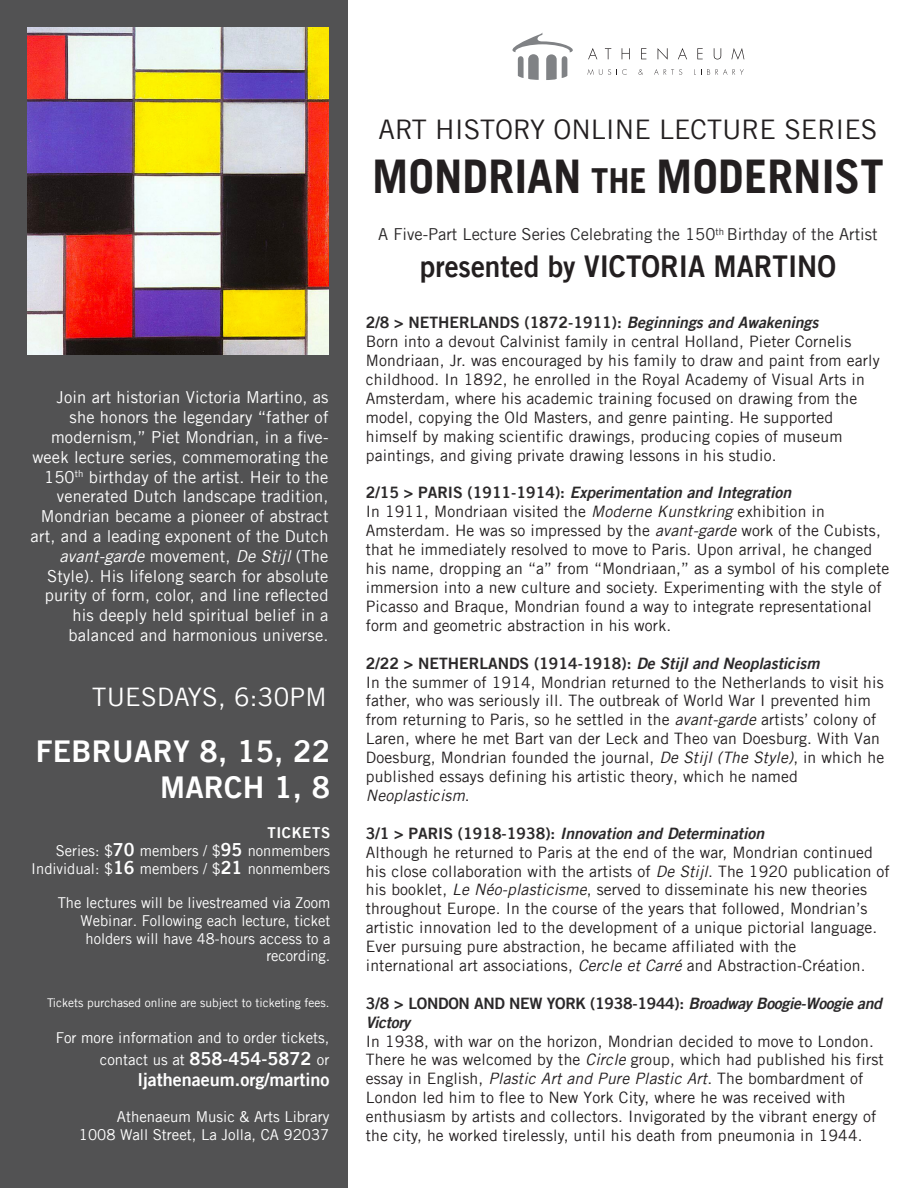
<style>
.page{position:relative;width:918px;height:1188px;background:#fff}
.page>*{position:absolute;margin:0;border:0;box-sizing:border-box;transform-origin:0 0}
.Paragraph_Style_1{font:700 46.5px "Trade Gothic LT";color:#231f20}
.Paragraph_Style_1-2{font:30px "Trade Gothic LT Bold Two";color:#231f20;scale:.93 1}
.t1{font:30px/36px "Trade Gothic LT Bold Two";letter-spacing:.01em;color:#fff;text-align:right}
.Paragraph_Style_1-3{font:27px "Trade Gothic LT";color:#231f20}
.t2{font:25.5px "Trade Gothic LT";letter-spacing:.01em;color:#fff}
.t3{font:18px "Trade Gothic LT Bold Two";color:#fff}
.Paragraph_Style_1-4{font:16.5px/19.8px "Trade Gothic LT";letter-spacing:.01em;color:#fff;text-align:right}
.Paragraph_Style_1-5{font:16.5px "Trade Gothic LT";color:#2b292a}
.Paragraph_Style_1-6{font:15.75px/18.9px "Trade Gothic LT";letter-spacing:.01em;color:#231f20}
.t4{font:15px/17.7px "Trade Gothic LT";color:#fff;text-align:right}
.t5{font:12px "Trade Gothic LT";color:#fff}
.s1{font-style:italic}
.s2{font-family:"Trade Gothic LT Bold Two"}
.s3{font-family:"Trade Gothic LT Bold Two";font-size:18px}
.s4{font-size:34.5px}
.s5{font-family:"Trade Gothic LT Bold Two";color:#2b292a}
.s6{font-family:"Trade Gothic LT Bold Two";font-style:italic;color:#2b292a}
</style>
<div class="page">
<div style="left:0;top:0;width:348px;height:1188px;background:#525253"></div>
<svg style="left:512px;top:32px;width:61px;height:48px"></svg>
<svg style="left:588px;top:48px;width:9px;height:11px"></svg>
<svg style="left:605px;top:48px;width:6px;height:11px"></svg>
<svg style="left:622px;top:48px;width:8px;height:11px"></svg>
<svg style="left:641px;top:48px;width:5px;height:11px"></svg>
<svg style="left:658px;top:48px;width:10px;height:12px"></svg>
<svg style="left:678px;top:48px;width:9px;height:11px"></svg>
<svg style="left:697px;top:48px;width:6px;height:11px"></svg>
<svg style="left:714px;top:48px;width:7px;height:11px"></svg>
<svg style="left:731px;top:48px;width:13px;height:12px"></svg>
<svg style="left:587px;top:69px;width:40px;height:6px"></svg>
<svg style="left:638px;top:69px;width:5px;height:6px"></svg>
<svg style="left:654px;top:69px;width:28px;height:6px"></svg>
<svg style="left:694px;top:69px;width:16px;height:6px"></svg>
<svg style="left:716px;top:69px;width:11px;height:6px"></svg>
<svg style="left:733px;top:69px;width:11px;height:6px"></svg>
<img style="left:27px;top:27px;width:302px;height:328px">
<p class="Paragraph_Style_1-4" style="left:31px;top:387px;width:299px">Join art historian Victoria Martino, as she honors the legendary “father of modernism,” Piet Mondrian, in a five&shy;week lecture series, commemorating the 150<sup>th</sup> birthday of the artist. Heir to the venerated Dutch landscape tradition, Mondrian became a pioneer of abstract art, and a leading exponent of the Dutch <span class="s1">avant-garde</span> movement, <span class="s1">De Stijl</span> (The Style). His lifelong search for absolute purity of form, color, and line reflected his deeply held spiritual belief in a balanced and harmonious universe.</p>
<p class="t2" style="left:92px;top:681px;width:236px">TUESDAYS, 6:30PM</p>
<p class="t1" style="left:36px;top:733px;width:296px">FEBRUARY 8, 15, 22<br>MARCH 1, 8</p>
<p class="t4" style="left:31px;top:824px;width:300px"><span class="s2">TICKETS<br></span>Series: $<span class="s3">70</span> members / $<span class="s3">95</span> nonmembers<br>Individual: $<span class="s3">16</span> members / $<span class="s3">21</span> nonmembers</p>
<p class="t4" style="left:58px;top:894px;width:274px">The lectures will be livestreamed via Zoom Webinar. Following each lecture, ticket holders will have 48-hours access to a recording.</p>
<p class="t5" style="left:47px;top:996px;width:284px">Tickets purchased online are subject to ticketing fees.</p>
<p class="t4" style="left:56px;top:1029px;width:275px">For more information and to order tickets,</p>
<p class="t4" style="left:100px;top:1050px;width:231px">contact us at <span class="s3">858-454-5872</span> or</p>
<p class="t3" style="left:138px;top:1069px;width:193px">ljathenaeum.org/martino</p>
<p class="t4" style="left:117px;top:1108px;width:214px">Athenaeum Music &amp; Arts Library</p>
<p class="t4" style="left:79px;top:1126px;width:252px">1008 Wall Street, La Jolla, CA 92037</p>
<p class="Paragraph_Style_1-3" style="left:379px;top:113px;width:500px">ART HISTORY ONLINE LECTURE SERIES</p>
<p class="Paragraph_Style_1" style="left:372px;top:148px;width:513px">MONDRIAN <span class="s4">THE</span> MODERNIST</p>
<p class="Paragraph_Style_1-5" style="left:378px;top:224px;width:501px">A Five-Part Lecture Series Celebrating the 150<sup>th</sup> Birthday of the Artist</p>
<p class="Paragraph_Style_1-2" style="left:420px;top:248px;width:449px">presented by VICTORIA MARTINO</p>
<p class="Paragraph_Style_1-6" style="left:366px;top:313px;width:515px"><span class="s5">2/8 &gt; NETHERLANDS (1872-1911):</span> <span class="s6">Beginnings and Awakenings<br></span>Born into a devout Calvinist family in central Holland, Pieter Cornelis Mondriaan, Jr. was encouraged by his family to draw and paint from early childhood. In 1892, he enrolled in the Royal Academy of Visual Arts in Amsterdam, where his academic training focused on drawing from the model, copying the Old Masters, and genre painting. He supported himself by making scientific drawings, producing copies of museum paintings, and giving private drawing lessons in his studio.</p>
<p class="Paragraph_Style_1-6" style="left:366px;top:483px;width:525px"><span class="s5">2/15 &gt; PARIS (1911-1914):</span> <span class="s6">Experimentation and Integration<br></span>In 1911, Mondriaan visited the <span class="s1">Moderne Kunstkring</span> exhibition in Amsterdam. He was so impressed by the <span class="s1">avant-garde</span> work of the Cubists, that he immediately resolved to move to Paris. Upon arrival, he changed his name, dropping an “a” from “Mondriaan,” as a symbol of his complete immersion into a new culture and society. Experimenting with the style of Picasso and Braque, Mondrian found a way to integrate representational form and geometric abstraction in his work.</p>
<p class="Paragraph_Style_1-6" style="left:366px;top:653px;width:520px"><span class="s5">2/22 &gt; NETHERLANDS (1914-1918):</span> <span class="s6">De Stijl and Neoplasticism<br></span>In the summer of 1914, Mondrian returned to the Netherlands to visit his father, who was seriously ill. The outbreak of World War I prevented him from returning to Paris, so he settled in the <span class="s1">avant-garde</span> artists’ colony of Laren, where he met Bart van der Leck and Theo van Doesburg. With Van Doesburg, Mondrian founded the journal, <span class="s1">De Stijl (The Style)</span>, in which he published essays defining his artistic theory, which he named <span class="s1">Neoplasticism</span>.</p>
<p class="Paragraph_Style_1-6" style="left:366px;top:823px;width:526px"><span class="s5">3/1 &gt; PARIS (1918-1938):</span> <span class="s6">Innovation and Determination<br></span>Although he returned to Paris at the end of the war, Mondrian continued his close collaboration with the artists of <span class="s1">De Stijl</span>. The 1920 publication of his booklet, <span class="s1">Le Néo-plasticisme</span>, served to disseminate his new theories throughout Europe. In the course of the years that followed, Mondrian’s artistic innovation led to the development of a unique pictorial language.<br>Ever pursuing pure abstraction, he became affiliated with the<br>international art associations, <span class="s1">Cercle et Carré</span> and Abstraction-Création.</p>
<p class="Paragraph_Style_1-6" style="left:366px;top:993px;width:520px"><span class="s5">3/8 &gt; LONDON AND NEW YORK (1938-1944):</span> <span class="s6">Broadway Boogie-Woogie and Victory<br></span>In 1938, with war on the horizon, Mondrian decided to move to London.<br>There he was welcomed by the <span class="s1">Circle</span> group, which had published his first essay in English, <span class="s1">Plastic Art and Pure Plastic Art</span>. The bombardment of London led him to flee to New York City, where he was received with enthusiasm by artists and collectors. Invigorated by the vibrant energy of the city, he worked tirelessly, until his death from pneumonia in 1944.</p>
</div>
